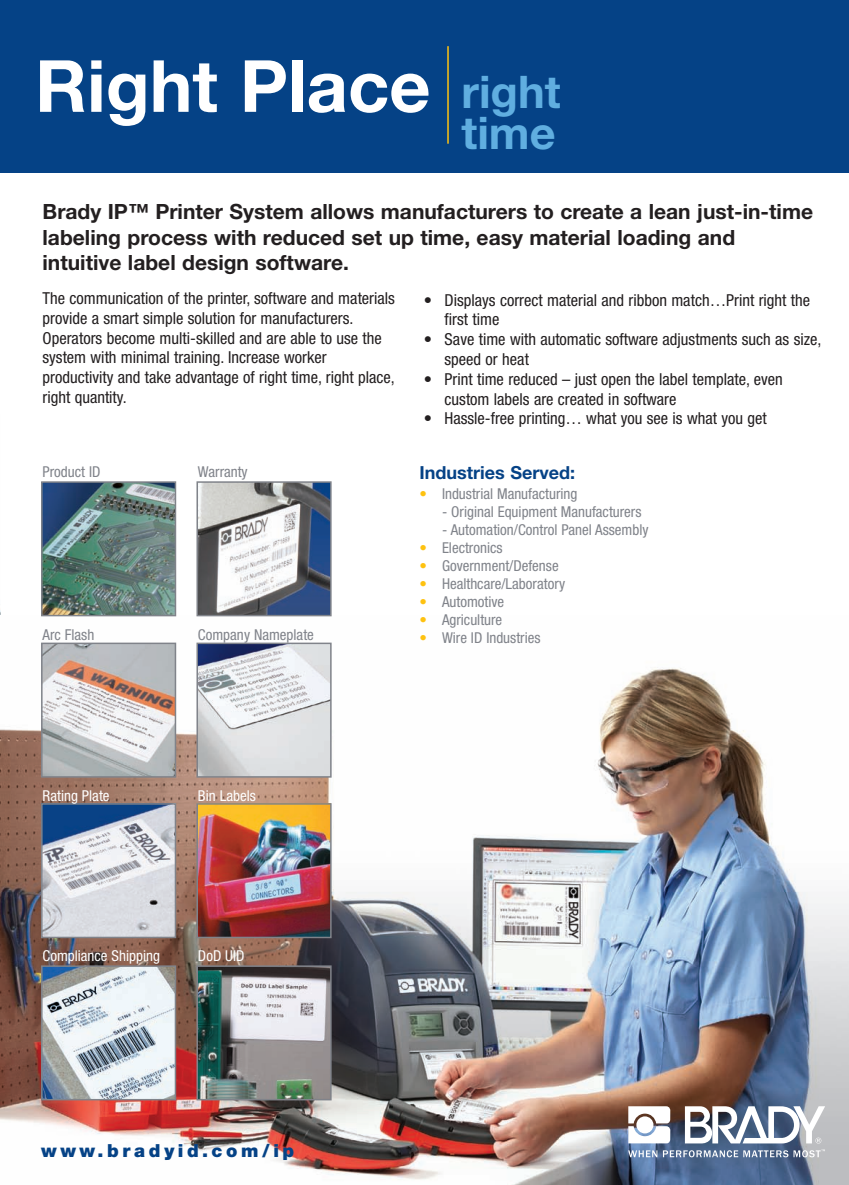
<style>
.page{position:relative;width:849px;height:1185px;background:#fff}
.page>*{position:absolute;margin:0;border:0;box-sizing:border-box;transform-origin:0 0}
.t1{font:700 72px "Helvetica Neue";color:#fff}
.t2{font:700 45px "Helvetica Neue";color:#60aee0}
.t3{font:700 21px/25.2px "Helvetica Neue";color:#231f20}
.t4{font:900 18px "Helvetica Neue";letter-spacing:.2em;color:#054286}
.t5{font:700 18px "Helvetica Neue";color:#054286}
.t6{font:condensed 16.5px/19.8px "Helvetica Neue";color:#231f20}
.t7{font:condensed 15px "Helvetica Neue";color:#80838a}
.t8{font:condensed 15px "Helvetica Neue";color:#fff}
.s1{font-size:45px;color:#60aee0}
.s2{color:#fec210}
</style>
<div class="page">
<img style="left:0;top:0;width:848px;height:1185px">
<h1 class="t1" style="left:35px;top:60px;width:527px">Right Place <span class="s1">right</span></h1>
<h2 class="t2" style="left:461px;top:117px;width:96px">time</h2>
<p class="t3" style="left:43px;top:201px;width:771px">Brady IP™ Printer System allows manufacturers to create a lean just-in-time labeling process with reduced set up time, easy material loading and intuitive label design software.</p>
<p class="t6" style="left:444px;top:291px;width:367px;text-indent:-21px">• Displays correct material and ribbon match…Print right the first time</p>
<p class="t6" style="left:444px;top:331px;width:378px;text-indent:-21px">• Save time with automatic software adjustments such as size, speed or heat</p>
<p class="t6" style="left:444px;top:370px;width:339px;text-indent:-21px">• Print time reduced – just open the label template, even custom labels are created in software</p>
<p class="t6" style="left:424px;top:410px;width:344px">• Hassle-free printing… what you see is what you get</p>
<p class="t6" style="left:43px;top:290px;width:354px">The communication of the printer, software and materials provide a smart simple solution for manufacturers.<br>Operators become multi-skilled and are able to use the system with minimal training. Increase worker productivity and take advantage of right time, right place, right quantity.</p>
<p class="t7" style="left:43px;top:466px;width:59px">Product ID</p>
<p class="t7" style="left:198px;top:466px;width:51px">Warranty</p>
<p class="t7" style="left:43px;top:629px;width:53px">Arc Flash</p>
<p class="t7" style="left:198px;top:629px;width:117px">Company Nameplate</p>
<p class="t8" style="left:43px;top:790px;width:68px">Rating Plate</p>
<p class="t8" style="left:198px;top:790px;width:59px">Bin Labels</p>
<p class="t8" style="left:43px;top:950px;width:119px">Compliance Shipping</p>
<p class="t8" style="left:198px;top:950px;width:48px">DoD UID</p>
<p class="t4" style="left:41px;top:1144px;width:254px">www.bradyid.com/ip</p>
<p class="t5" style="left:419px;top:466px;width:157px">Industries Served:</p>
<p class="t7" style="left:419px;top:488px;width:159px"><span class="s2">•</span> Industrial Manufacturing</p>
<p class="t7" style="left:442px;top:506px;width:201px">- Original Equipment Manufacturers</p>
<p class="t7" style="left:442px;top:524px;width:208px">- Automation/Control Panel Assembly</p>
<p class="t7" style="left:419px;top:542px;width:85px"><span class="s2">•</span> Electronics</p>
<p class="t7" style="left:419px;top:560px;width:141px"><span class="s2">•</span> Government/Defense</p>
<p class="t7" style="left:419px;top:578px;width:147px"><span class="s2">•</span> Healthcare/Laboratory</p>
<p class="t7" style="left:419px;top:596px;width:86px"><span class="s2">•</span> Automotive</p>
<p class="t7" style="left:419px;top:614px;width:84px"><span class="s2">•</span> Agriculture</p>
<p class="t7" style="left:419px;top:632px;width:122px"><span class="s2">•</span> Wire ID Industries</p>
</div>
